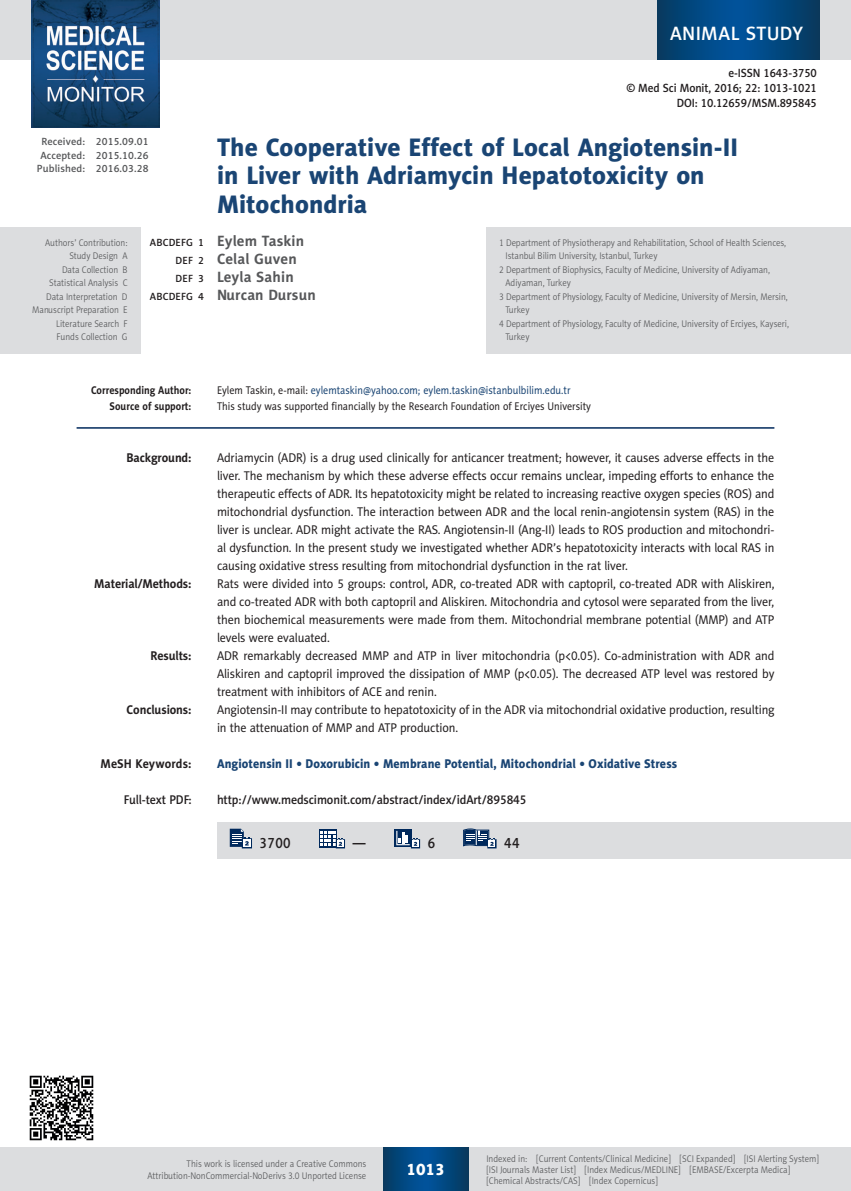
<style>
.page{position:relative;width:851px;height:1191px;background:#fff}
.page>*{position:absolute;margin:0;border:0;box-sizing:border-box;transform-origin:0 0}
.MSM_Tytul{font:25.5px/28.5px "Naomi Sans EFN Heavy";color:#1a4574}
.t1{font:19.5px "Naomi Sans EFN Medium";letter-spacing:.015em;color:#fff}
.t2{font:16.5px "Naomi Sans EFN Heavy";color:#fff}
.MSM_Autorzy{font:700 15px "Naomi Sans EFN";letter-spacing:.01em;color:#57585a}
.MSM_dane{font:15px "Naomi Sans EFN Medium";letter-spacing:.03em;color:#231f20;scale:.9 1}
.MSM_Summary_body{font:12.75px/18px "Naomi Sans EFN";letter-spacing:-.01em;color:#231f20;text-align:justify;scale:.95 1}
.MSM_keywords{font:12.75px "Naomi Sans EFN Heavy";letter-spacing:.005em;color:#1a4574;scale:.95 1}
.MSM_full_text_pdf{font:12.75px "Naomi Sans EFN Medium";letter-spacing:-.01em;color:#231f20;scale:.95 1}
.MSM_Summary_body-2{font:700 12.75px "Naomi Sans EFN";letter-spacing:-.01em;color:#231f20;scale:.95 1}
.MSM_keywords-2{font:700 12.75px "Naomi Sans EFN";letter-spacing:.005em;color:#231f20;scale:.95 1}
.MSM_full_text_pdf-2{font:12px "Naomi Sans EFN Medium";letter-spacing:-.01em;color:#231f20;scale:.95 1}
.MSM_Adres{font:11.25px "Naomi Sans EFN";color:#1a4574;scale:.9 1}
.MSM_Support{font:11.25px "Naomi Sans EFN";color:#231f20;scale:.9 1}
.MSM_Adres-2{font:700 11.25px "Naomi Sans EFN";color:#231f20;scale:.9 1}
.MSM_Support-2{font:700 11.25px "Naomi Sans EFN";color:#231f20;scale:.9 1}
.t3{font:10.5px "Naomi Sans EFN Medium";letter-spacing:.01em;color:#57585a}
.MSM_Afiliacja{font:9.75px/13.5px "Naomi Sans EFN Light";color:#57585a;scale:.9 1}
.s1{font-family:"Naomi Sans EFN Medium";font-weight:400;font-size:10.5px;color:#231f20}
.s2{color:#231f20}
</style>
<div class="page">
<div style="left:217px;top:822px;width:633px;height:36px;background:#dcdddf"></div>
<svg style="left:230px;top:828px;width:22px;height:20px"></svg>
<div style="left:319px;top:829px;width:17px;height:18px;background:#00295c"></div>
<svg style="left:320px;top:830px;width:25px;height:18px"></svg>
<div style="left:394px;top:829px;width:18px;height:18px;background:#00295c"></div>
<svg style="left:396px;top:831px;width:24px;height:17px"></svg>
<svg style="left:463px;top:828px;width:33px;height:20px"></svg>
<hr style="left:77px;top:427px;width:697px;height:2px;background:#00295c">
<div style="left:0;top:228px;width:140px;height:126px;background:#dcdddf"></div>
<div style="left:486px;top:228px;width:364px;height:126px;background:#dcdddf"></div>
<img style="left:29px;top:1075px;width:65px;height:66px">
<div style="left:0;top:1148px;width:850px;height:43px;background:#dcdddf"></div>
<svg style="left:383px;top:1147px;width:85px;height:43px;background:#02477e"></svg>
<div style="left:0;top:0;width:850px;height:60px;background:#dcdddf"></div>
<img style="left:32px;top:0;width:127px;height:128px">
<svg style="left:657px;top:0;width:162px;height:60px;background:#02477e"></svg>
<h2 class="t1" style="left:670px;top:22px;width:134px">ANIMAL STUDY</h2>
<p class="MSM_full_text_pdf-2" style="left:728px;top:66px;width:95px">e-ISSN 1643-3750</p>
<p class="MSM_full_text_pdf-2" style="left:626px;top:81px;width:202px">© Med Sci Monit, 2016; 22: 1013-1021</p>
<p class="MSM_full_text_pdf-2" style="left:676px;top:96px;width:149px">DOI: 10.12659/MSM.895845</p>
<p class="MSM_Tytul" style="left:217px;top:132px;width:522px">The Cooperative Effect of Local Angiotensin-II in Liver with Adriamycin Hepatotoxicity on<br>Mitochondria</p>
<p class="MSM_Autorzy" style="left:150px;top:232px;width:156px"><span class="s1">ABCDEFG 1</span> Eylem Taskin</p>
<p class="MSM_Autorzy" style="left:176px;top:250px;width:123px"><span class="s1">DEF 2</span> Celal Guven</p>
<p class="MSM_Autorzy" style="left:176px;top:268px;width:120px"><span class="s1">DEF 3</span> Leyla Sahin</p>
<p class="MSM_Autorzy" style="left:150px;top:286px;width:167px"><span class="s1">ABCDEFG 4</span> Nurcan Dursun</p>
<p class="t3" style="left:41px;top:136px;width:109px">Received: 2015.09.01</p>
<p class="t3" style="left:40px;top:149px;width:110px">Accepted: 2015.10.26</p>
<p class="t3" style="left:37px;top:163px;width:113px">Published: 2016.03.28</p>
<p class="MSM_Afiliacja" style="left:45px;top:236px;width:93px">Authors’ Contribution:</p>
<p class="MSM_Afiliacja" style="left:69px;top:249px;width:66px">Study Design A</p>
<p class="MSM_Afiliacja" style="left:62px;top:263px;width:74px">Data Collection B</p>
<p class="MSM_Afiliacja" style="left:49px;top:276px;width:89px">Statistical Analysis C</p>
<p class="MSM_Afiliacja" style="left:46px;top:290px;width:92px">Data Interpretation D</p>
<p class="MSM_Afiliacja" style="left:32px;top:303px;width:107px">Manuscript Preparation E</p>
<p class="MSM_Afiliacja" style="left:56px;top:317px;width:81px">Literature Search F</p>
<p class="MSM_Afiliacja" style="left:57px;top:330px;width:80px">Funds Collection G</p>
<p class="MSM_Afiliacja" style="left:505px;top:236px;width:313px;text-indent:-6px">1 Department of Physiotherapy and Rehabilitation, School of Health Sciences,<br>Istanbul Bilim University, Istanbul, Turkey</p>
<p class="MSM_Afiliacja" style="left:505px;top:263px;width:295px;text-indent:-6px">2 Department of Biophysics, Faculty of Medicine, University of Adiyaman,<br>Adiyaman, Turkey</p>
<p class="MSM_Afiliacja" style="left:505px;top:290px;width:315px;text-indent:-6px">3 Department of Physiology, Faculty of Medicine, University of Mersin, Mersin,<br>Turkey</p>
<p class="MSM_Afiliacja" style="left:505px;top:317px;width:316px;text-indent:-6px">4 Department of Physiology, Faculty of Medicine, University of Erciyes, Kayseri,<br>Turkey</p>
<p class="MSM_Adres-2" style="left:91px;top:384px;width:113px">Corresponding Author:</p>
<p class="MSM_Adres" style="left:217px;top:384px;width:394px"><span class="s2">Eylem Taskin, e-mail:</span> eylemtaskin@yahoo.com; eylem.taskin@istanbulbilim.edu.tr</p>
<p class="MSM_Support-2" style="left:110px;top:400px;width:92px">Source of support:</p>
<p class="MSM_Support" style="left:217px;top:400px;width:417px">This study was supported financially by the Research Foundation of Erciyes University</p>
<p class="MSM_Summary_body-2" style="left:126px;top:450px;width:70px">Background:</p>
<p class="MSM_Summary_body" style="left:217px;top:449px;width:588px">Adriamycin (ADR) is a drug used clinically for anticancer treatment; however, it causes adverse effects in the liver. The mechanism by which these adverse effects occur remains unclear, impeding efforts to enhance the therapeutic effects of ADR. Its hepatotoxicity might be related to increasing reactive oxygen species (ROS) and mitochondrial dysfunction. The interaction between ADR and the local renin-angiotensin system (RAS) in the liver is unclear. ADR might activate the RAS. Angiotensin-II (Ang-II) leads to ROS production and mitochondri&shy;al dysfunction. In the present study we investigated whether ADR’s hepatotoxicity interacts with local RAS in causing oxidative stress resulting from mitochondrial dysfunction in the rat liver.</p>
<p class="MSM_Summary_body-2" style="left:94px;top:576px;width:104px">Material/Methods:</p>
<p class="MSM_Summary_body" style="left:217px;top:575px;width:588px">Rats were divided into 5 groups: control, ADR, co-treated ADR with captopril, co-treated ADR with Aliskiren, and co-treated ADR with both captopril and Aliskiren. Mitochondria and cytosol were separated from the liver, then biochemical measurements were made from them. Mitochondrial membrane potential (MMP) and ATP levels were evaluated.</p>
<p class="MSM_Summary_body-2" style="left:150px;top:648px;width:45px">Results:</p>
<p class="MSM_Summary_body" style="left:217px;top:647px;width:588px">ADR remarkably decreased MMP and ATP in liver mitochondria (p&lt;0.05). Co-administration with ADR and Aliskiren and captopril improved the dissipation of MMP (p&lt;0.05). The decreased ATP level was restored by treatment with inhibitors of ACE and renin.</p>
<p class="MSM_Summary_body-2" style="left:127px;top:702px;width:70px">Conclusions:</p>
<p class="MSM_Summary_body" style="left:217px;top:701px;width:588px">Angiotensin-II may contribute to hepatotoxicity of in the ADR via mitochondrial oxidative production, resulting in the attenuation of MMP and ATP production.</p>
<p class="MSM_keywords-2" style="left:100px;top:756px;width:97px">MeSH Keywords:</p>
<p class="MSM_keywords" style="left:217px;top:756px;width:486px">Angiotensin II • Doxorubicin • Membrane Potential, Mitochondrial • Oxidative Stress</p>
<p class="MSM_full_text_pdf" style="left:124px;top:792px;width:73px">Full-text PDF:</p>
<p class="MSM_full_text_pdf" style="left:217px;top:792px;width:327px">http://www.medscimonit.com/abstract/index/idArt/895845</p>
<p class="MSM_dane" style="left:259px;top:834px;width:36px">3700</p>
<p class="MSM_dane" style="left:352px;top:834px;width:16px">—</p>
<p class="MSM_dane" style="left:427px;top:834px;width:10px">6</p>
<p class="MSM_dane" style="left:504px;top:834px;width:19px">44</p>
<p class="MSM_Afiliacja" style="left:147px;top:1158px;width:245px;line-height:11.2px;text-align:right">This work is licensed under a Creative Commons<br>Attribution-NonCommercial-NoDerivs 3.0 Unported License</p>
<p class="t2" style="left:406px;top:1159px;width:40px">1013</p>
<p class="MSM_Afiliacja" style="left:486px;top:1152px;width:371px;line-height:11.2px">Indexed in: [Current Contents/Clinical Medicine] [SCI Expanded] [ISI Alerting System] [ISI Journals Master List] [Index Medicus/MEDLINE] [EMBASE/Excerpta Medica] [Chemical Abstracts/CAS] [Index Copernicus]</p>
</div>
